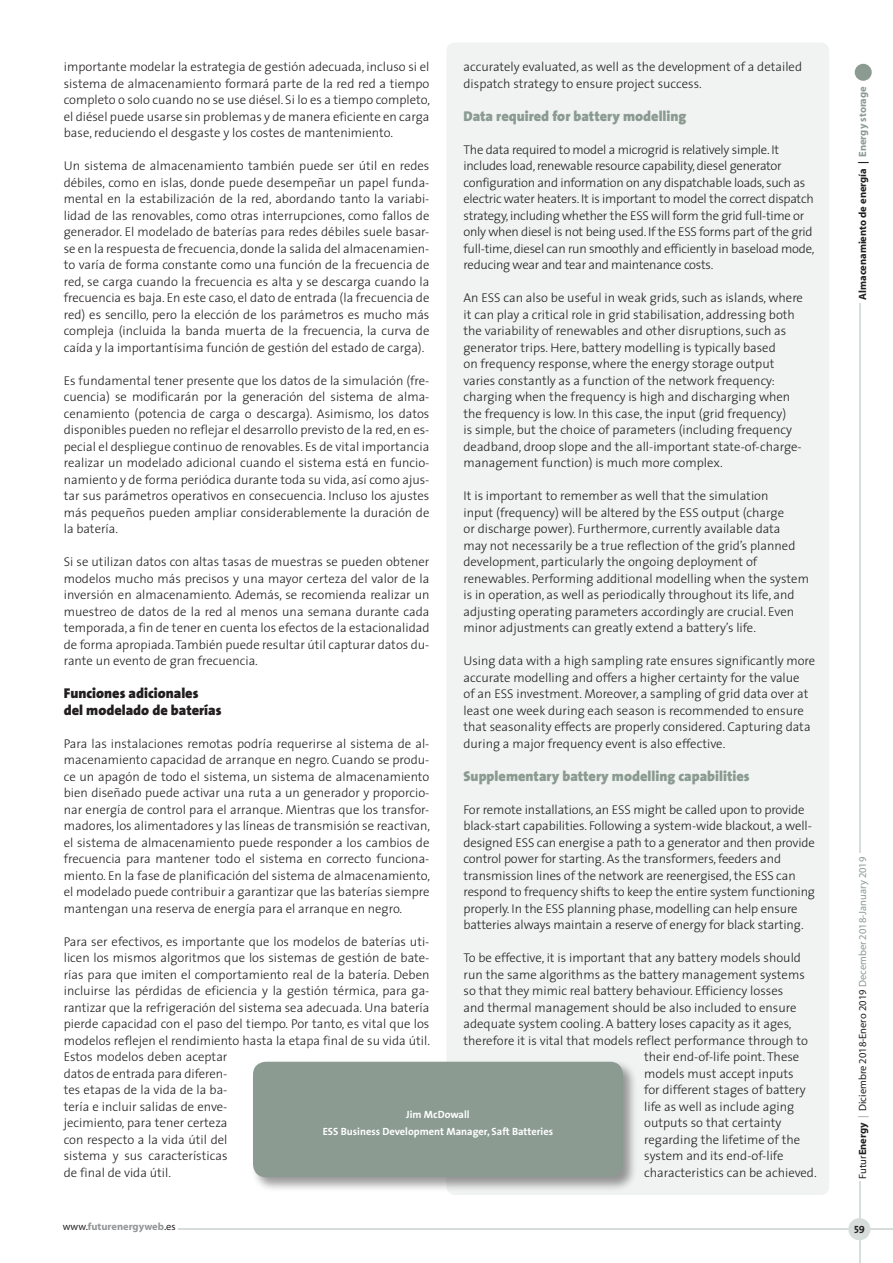
<style>
.page{position:relative;width:893px;height:1263px;background:#fff}
.page>*{position:absolute;margin:0;border:0;box-sizing:border-box;transform-origin:0 0}
.Ladillo_Texto{font:900 14.25px "The Sans";color:#8b9b92}
.Ladillo_Texto_españo{font:900 14.25px "The Sans";color:#231f20}
.Texto{font:300 12.75px/16.5px "The Sans";color:#231f20;text-align:justify}
.Texto_ingles{font:300 12.75px/16.5px "The Sans";color:#231f20}
.Texto_ingles-2{font:300 12.75px/16.5px "The Sans";letter-spacing:-.02em;color:#231f20}
.t1{font:10.5px "Myriad";color:#231f20}
.t2{font:700 10.5px "The Sans";color:#fff}
.t3{font:700 10.5px "Myriad";color:#231f20}
.t4{font:700 10.5px "Myriad";color:#939598}
.t5{font:10.5px "The Sans Bold Caps";color:#231f20}
.s1{color:#8b9b92}
.s2{font-weight:700}
.s3{font-weight:400;color:#231f20}
</style>
<div class="page">
<div style="left:855px;top:64px;width:17px;height:17px;background:#8b9b92;border-radius:50%"></div>
<hr style="left:859px;top:303px;width:1px;height:550px;background:#d7ddda">
<hr style="left:178px;top:1228px;width:715px;height:2px;background:#d7ddda">
<hr style="left:859px;top:1181px;width:1px;height:82px;background:#d7ddda">
<div style="left:848px;top:1218px;width:22px;height:22px;background:#d7ddda;border-radius:50%"></div>
<div style="left:446px;top:43px;width:383px;height:1152px;background:#f0f3f2;border-radius:9px"></div>
<div style="left:251px;top:1059px;width:386px;height:133px;background:#231f20;opacity:.45"></div>
<div style="left:253px;top:1062px;width:370px;height:115px;background:#8b9b92;border-radius:13px"></div>
<p class="Texto_ingles" style="left:463px;top:58px;width:340px">accurately evaluated, as well as the development of a detailed dispatch strategy to ensure project success.</p>
<p class="Ladillo_Texto" style="left:463px;top:104px;width:224px">Data required for battery modelling</p>
<p class="Texto_ingles-2" style="left:463px;top:141px;width:352px">The data required to model a microgrid is relatively simple. It includes load, renewable resource capability, diesel generator configuration and information on any dispatchable loads, such as electric water heaters. It is important to model the correct dispatch strategy, including whether the ESS will form the grid full-time or only when diesel is not being used. If the ESS forms part of the grid full-time, diesel can run smoothly and efficiently in baseload mode, reducing wear and tear and maintenance costs.</p>
<p class="Texto_ingles" style="left:463px;top:289px;width:341px">An ESS can also be useful in weak grids, such as islands, where it can play a critical role in grid stabilisation, addressing both the variability of renewables and other disruptions, such as generator trips. Here, battery modelling is typically based<br>on frequency response, where the energy storage output varies constantly as a function of the network frequency: charging when the frequency is high and discharging when the frequency is low. In this case, the input (grid frequency)<br>is simple, but the choice of parameters (including frequency deadband, droop slope and the all-important state-of-charge&shy;management function) is much more complex.</p>
<p class="Texto_ingles" style="left:463px;top:487px;width:347px">It is important to remember as well that the simulation<br>input (frequency) will be altered by the ESS output (charge<br>or discharge power). Furthermore, currently available data<br>may not necessarily be a true reflection of the grid’s planned development, particularly the ongoing deployment of renewables. Performing additional modelling when the system is in operation, as well as periodically throughout its life, and adjusting operating parameters accordingly are crucial. Even minor adjustments can greatly extend a battery’s life.</p>
<p class="Texto_ingles" style="left:463px;top:652px;width:353px">Using data with a high sampling rate ensures significantly more accurate modelling and offers a higher certainty for the value<br>of an ESS investment. Moreover, a sampling of grid data over at least one week during each season is recommended to ensure that seasonality effects are properly considered. Capturing data during a major frequency event is also effective.</p>
<p class="Ladillo_Texto" style="left:463px;top:764px;width:288px">Supplementary battery modelling capabilities</p>
<p class="Texto_ingles" style="left:463px;top:801px;width:353px">For remote installations, an ESS might be called upon to provide black-start capabilities. Following a system-wide blackout, a well&shy;designed ESS can energise a path to a generator and then provide control power for starting. As the transformers, feeders and transmission lines of the network are reenergised, the ESS can respond to frequency shifts to keep the entire system functioning properly. In the ESS planning phase, modelling can help ensure batteries always maintain a reserve of energy for black starting.</p>
<p class="Texto_ingles" style="left:463px;top:949px;width:339px">To be effective, it is important that any battery models should</p>
<p class="Texto_ingles" style="left:463px;top:966px;width:343px">run the same algorithms as the battery management systems</p>
<p class="Texto_ingles" style="left:463px;top:982px;width:321px">so that they mimic real battery behaviour. Efficiency losses</p>
<p class="Texto_ingles" style="left:463px;top:999px;width:334px">and thermal management should be also included to ensure</p>
<p class="Texto_ingles" style="left:463px;top:1015px;width:330px">adequate system cooling. A battery loses capacity as it ages,</p>
<p class="Texto_ingles" style="left:463px;top:1032px;width:346px">therefore it is vital that models reflect performance through to</p>
<p class="Texto_ingles" style="left:644px;top:1048px;width:157px">their end-of-life point. These</p>
<p class="Texto_ingles" style="left:644px;top:1065px;width:151px">models must accept inputs</p>
<p class="Texto_ingles" style="left:644px;top:1081px;width:163px">for different stages of battery</p>
<p class="Texto_ingles" style="left:644px;top:1098px;width:152px">life as well as include aging</p>
<p class="Texto_ingles" style="left:644px;top:1114px;width:139px">outputs so that certainty</p>
<p class="Texto_ingles" style="left:644px;top:1131px;width:158px">regarding the lifetime of the</p>
<p class="Texto_ingles" style="left:644px;top:1147px;width:141px">system and its end-of-life</p>
<p class="Texto_ingles" style="left:644px;top:1164px;width:174px">characteristics can be achieved.</p>
<p class="Texto" style="left:64px;top:58px;width:368px">importante modelar la estrategia de gestión adecuada, incluso si el sistema de almacenamiento formará parte de la red red a tiempo completo o solo cuando no se use diésel. Si lo es a tiempo completo, el diésel puede usarse sin problemas y de manera eficiente en carga base, reduciendo el desgaste y los costes de mantenimiento.</p>
<p class="Texto" style="left:64px;top:157px;width:367px">Un sistema de almacenamiento también puede ser útil en redes débiles, como en islas, donde puede desempeñar un papel funda&shy;mental en la estabilización de la red, abordando tanto la variabi&shy;lidad de las renovables, como otras interrupciones, como fallos de generador. El modelado de baterías para redes débiles suele basar&shy;se en la respuesta de frecuencia, donde la salida del almacenamien&shy;to varía de forma constante como una función de la frecuencia de red, se carga cuando la frecuencia es alta y se descarga cuando la frecuencia es baja. En este caso, el dato de entrada (la frecuencia de red) es sencillo, pero la elección de los parámetros es mucho más compleja (incluida la banda muerta de la frecuencia, la curva de caída y la importantísima función de gestión del estado de carga).</p>
<p class="Texto" style="left:64px;top:372px;width:367px">Es fundamental tener presente que los datos de la simulación (fre&shy;cuencia) se modificarán por la generación del sistema de alma&shy;cenamiento (potencia de carga o descarga). Asimismo, los datos disponibles pueden no reflejar el desarrollo previsto de la red, en es&shy;pecial el despliegue continuo de renovables. Es de vital importancia realizar un modelado adicional cuando el sistema está en funcio&shy;namiento y de forma periódica durante toda su vida, así como ajus&shy;tar sus parámetros operativos en consecuencia. Incluso los ajustes más pequeños pueden ampliar considerablemente la duración de la batería.</p>
<p class="Texto" style="left:64px;top:553px;width:367px">Si se utilizan datos con altas tasas de muestras se pueden obtener modelos mucho más precisos y una mayor certeza del valor de la inversión en almacenamiento. Además, se recomienda realizar un muestreo de datos de la red al menos una semana durante cada temporada, a fin de tener en cuenta los efectos de la estacionalidad de forma apropiada. También puede resultar útil capturar datos du&shy;rante un evento de gran frecuencia.</p>
<p class="Ladillo_Texto_españo" style="left:64px;top:681px;width:136px">Funciones adicionales</p>
<p class="Ladillo_Texto_españo" style="left:64px;top:698px;width:159px">del modelado de baterías</p>
<p class="Texto" style="left:64px;top:735px;width:368px">Para las instalaciones remotas podría requerirse al sistema de al&shy;macenamiento capacidad de arranque en negro. Cuando se produ&shy;ce un apagón de todo el sistema, un sistema de almacenamiento bien diseñado puede activar una ruta a un generador y proporcio&shy;nar energía de control para el arranque. Mientras que los transfor&shy;madores, los alimentadores y las líneas de transmisión se reactivan, el sistema de almacenamiento puede responder a los cambios de frecuencia para mantener todo el sistema en correcto funciona&shy;miento. En la fase de planificación del sistema de almacenamiento, el modelado puede contribuir a garantizar que las baterías siempre mantengan una reserva de energía para el arranque en negro.</p>
<p class="Texto" style="left:64px;top:933px;width:368px;text-align:left">Para ser efectivos, es importante que los modelos de baterías uti&shy;licen los mismos algoritmos que los sistemas de gestión de bate&shy;rías para que imiten el comportamiento real de la batería. Deben incluirse las pérdidas de eficiencia y la gestión térmica, para ga&shy;rantizar que la refrigeración del sistema sea adecuada. Una batería pierde capacidad con el paso del tiempo. Por tanto, es vital que los modelos reflejen el rendimiento hasta la etapa final de su vida útil.<br>Estos modelos deben aceptar<br>datos de entrada para diferen-<br>tes etapas de la vida de la ba-<br>tería e incluir salidas de enve-<br>jecimiento, para tener certeza<br>con respecto a la vida útil del<br>sistema y sus características<br>de final de vida útil.</p>
<p class="t2" style="left:406px;top:1105px;width:65px">Jim McDowall</p>
<p class="t2" style="left:323px;top:1122px;width:232px">ESS Business Development Manager, Saft Batteries</p>
<p class="t3" style="left:857px;top:300px;width:215px;rotate:-90deg">Almacenamiento de energía | <span class="s1">Energy storage</span></p>
<p class="t1" style="left:857px;top:1178px;width:323px;rotate:-90deg">Futur<span class="s2">Energy</span> <span class="s1">|</span> Diciembre 2018-Enero 2019 <span class="s1">December 2018-January 2019</span></p>
<p class="t4" style="left:63px;top:1220px;width:114px"><span class="s3">www.</span>futurenergyweb<span class="s3">.es</span></p>
<p class="t5" style="left:854px;top:1220px;width:12px">59</p>
</div>
